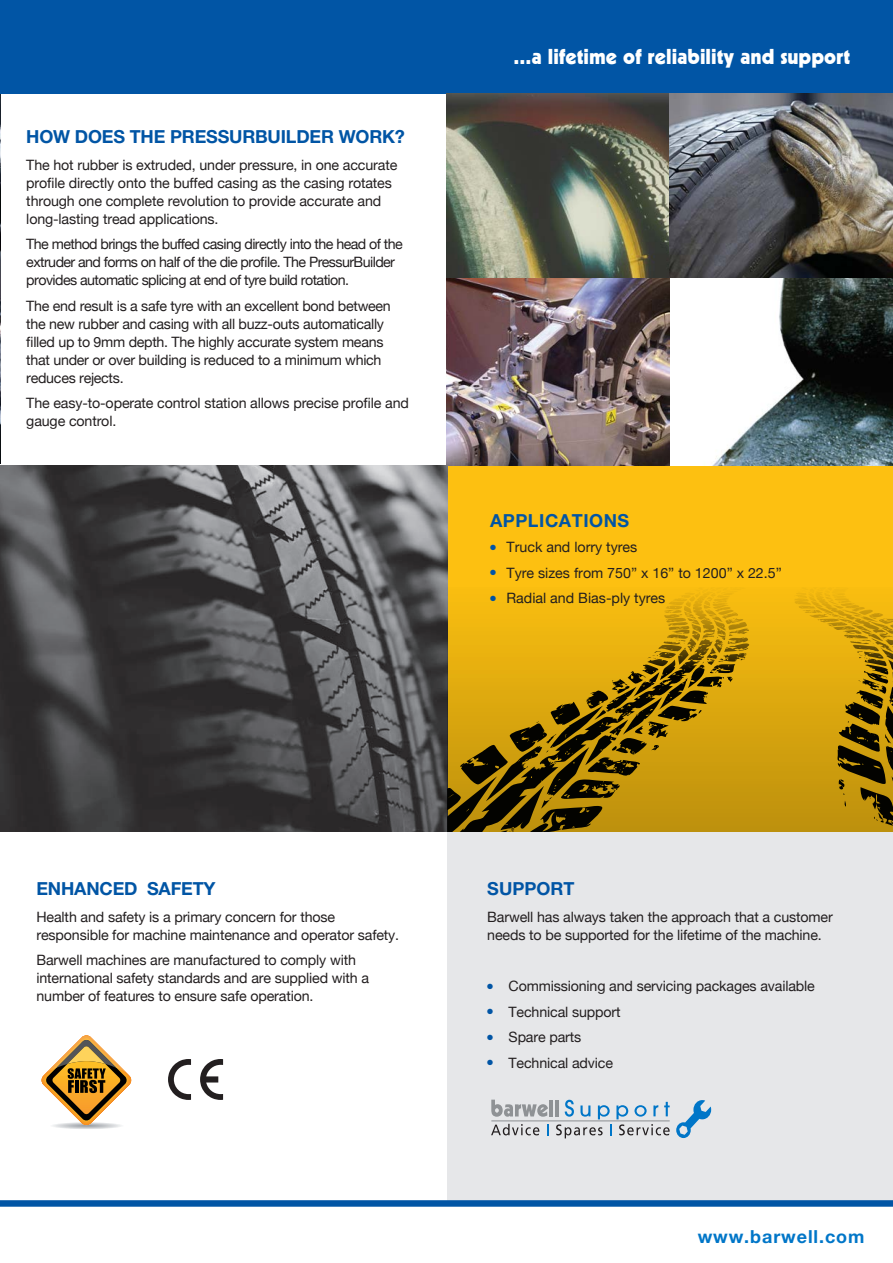
<style>
.page{position:relative;width:893px;height:1263px;background:#fff}
.page>*{position:absolute;margin:0;border:0;box-sizing:border-box;transform-origin:0 0}
.t1{font:21px "Geometric 231 BT Heavy C";color:#fff}
.t2{font:700 18px "Helvetica Neue";letter-spacing:-.01em;color:#0155a5}
.t3{font:700 18px "Helvetica Neue";letter-spacing:.05em;color:#0076c8}
.t4{font:700 18px "Helvetica Neue";letter-spacing:.03em;color:#0155a5}
.t5{font:14.25px/18px "Helvetica Neue";letter-spacing:-.01em;color:#231f20}
.t6{font:14.25px/18px "Helvetica Neue";letter-spacing:-.04em;color:#231f20}
</style>
<div class="page">
<div style="left:446px;top:465px;width:447px;height:367px;background:#fdc011"></div>
<div style="left:447px;top:832px;width:446px;height:368px;background:#e6e7e9"></div>
<img style="left:0;top:94px;width:1px;height:369px">
<div style="left:0;top:0;width:893px;height:94px;background:#0155a5"></div>
<div style="left:0;top:1200px;width:893px;height:6px;background:#0155a5"></div>
<img style="left:446px;top:94px;width:447px;height:371px">
<img style="left:0;top:465px;width:447px;height:367px">
<svg style="left:41px;top:1035px;width:90px;height:94px"></svg>
<svg style="left:168px;top:1059px;width:23px;height:41px"></svg>
<svg style="left:200px;top:1059px;width:23px;height:41px"></svg>
<svg style="left:491px;top:1100px;width:57px;height:17px"></svg>
<hr style="left:549px;top:1100px;width:4px;height:16px;background:#8f9295">
<hr style="left:555px;top:1100px;width:4px;height:16px;background:#8f9295">
<hr style="left:491px;top:1120px;width:179px;height:1px;background:#8f9295">
<svg style="left:491px;top:1124px;width:48px;height:11px"></svg>
<svg style="left:676px;top:1100px;width:35px;height:38px"></svg>
<svg style="left:556px;top:1100px;width:114px;height:38px"></svg>
<svg style="left:447px;top:587px;width:444px;height:245px"></svg>
<img style="left:558px;top:600px;width:106px;height:102px">
<img style="left:664px;top:588px;width:227px;height:50px">
<img style="left:637px;top:639px;width:18px;height:25px">
<img style="left:447px;top:776px;width:155px;height:56px">
<img style="left:501px;top:810px;width:43px;height:20px">
<img style="left:860px;top:810px;width:33px;height:16px">
<svg style="left:874px;top:812px;width:9px;height:11px"></svg>
<img style="left:447px;top:788px;width:446px;height:22px">
<img style="left:486px;top:746px;width:407px;height:55px">
<img style="left:561px;top:796px;width:59px;height:3px">
<img style="left:547px;top:754px;width:297px;height:42px">
<img style="left:460px;top:745px;width:48px;height:39px">
<img style="left:615px;top:765px;width:271px;height:19px">
<img style="left:588px;top:765px;width:52px;height:11px">
<img style="left:554px;top:754px;width:339px;height:11px">
<img style="left:546px;top:748px;width:347px;height:6px">
<img style="left:510px;top:723px;width:37px;height:29px">
<img style="left:839px;top:751px;width:41px;height:1px">
<img style="left:612px;top:748px;width:281px;height:3px">
<img style="left:892px;top:736px;width:1px;height:12px">
<img style="left:546px;top:725px;width:346px;height:23px">
<img style="left:648px;top:736px;width:21px;height:2px">
<img style="left:609px;top:725px;width:284px;height:11px">
<img style="left:613px;top:721px;width:280px;height:14px">
<img style="left:851px;top:721px;width:29px;height:4px">
<img style="left:536px;top:702px;width:315px;height:23px">
<img style="left:551px;top:706px;width:342px;height:15px">
<img style="left:606px;top:687px;width:287px;height:25px">
<img style="left:659px;top:708px;width:234px;height:1px">
<img style="left:586px;top:690px;width:307px;height:18px">
<img style="left:587px;top:690px;width:306px;height:14px">
<img style="left:625px;top:690px;width:261px;height:7px">
<img style="left:612px;top:664px;width:281px;height:26px">
<img style="left:625px;top:677px;width:268px;height:10px">
<img style="left:628px;top:671px;width:265px;height:13px">
<img style="left:641px;top:659px;width:252px;height:21px">
<img style="left:642px;top:665px;width:16px;height:9px">
<img style="left:710px;top:673px;width:183px;height:1px">
<img style="left:704px;top:666px;width:189px;height:7px">
<img style="left:647px;top:659px;width:21px;height:7px">
<img style="left:678px;top:659px;width:215px;height:7px">
<img style="left:882px;top:659px;width:11px;height:5px">
<img style="left:719px;top:659px;width:26px;height:2px">
<img style="left:647px;top:652px;width:236px;height:7px">
<img style="left:652px;top:652px;width:241px;height:6px">
<img style="left:710px;top:652px;width:13px;height:1px">
<img style="left:655px;top:638px;width:238px;height:14px">
<img style="left:724px;top:651px;width:133px;height:1px">
<img style="left:658px;top:645px;width:225px;height:6px">
<img style="left:694px;top:644px;width:199px;height:4px">
<img style="left:663px;top:641px;width:65px;height:3px">
<img style="left:728px;top:641px;width:165px;height:3px">
<img style="left:692px;top:634px;width:201px;height:7px">
<img style="left:667px;top:634px;width:21px;height:5px">
<img style="left:717px;top:635px;width:176px;height:3px">
<img style="left:713px;top:634px;width:175px;height:2px">
<img style="left:878px;top:634px;width:15px;height:1px">
<img style="left:672px;top:630px;width:221px;height:4px">
<img style="left:815px;top:592px;width:69px;height:41px">
<svg style="left:691px;top:630px;width:10px;height:3px"></svg>
<img style="left:843px;top:630px;width:50px;height:2px">
<img style="left:669px;top:625px;width:224px;height:5px">
<img style="left:827px;top:625px;width:20px;height:1px">
<img style="left:667px;top:622px;width:21px;height:4px">
<img style="left:687px;top:618px;width:206px;height:7px">
<img style="left:879px;top:618px;width:14px;height:6px">
<svg style="left:731px;top:622px;width:12px;height:1px"></svg>
<img style="left:666px;top:618px;width:211px;height:4px">
<img style="left:689px;top:618px;width:23px;height:1px">
<img style="left:712px;top:618px;width:150px;height:1px">
<img style="left:666px;top:613px;width:217px;height:5px">
<img style="left:684px;top:615px;width:156px;height:2px">
<img style="left:853px;top:611px;width:6px;height:4px">
<img style="left:859px;top:610px;width:14px;height:5px">
<img style="left:664px;top:606px;width:189px;height:9px">
<img style="left:802px;top:611px;width:20px;height:2px">
<img style="left:664px;top:610px;width:68px;height:3px">
<img style="left:705px;top:607px;width:163px;height:4px">
<img style="left:666px;top:606px;width:38px;height:3px">
<img style="left:704px;top:605px;width:155px;height:4px">
<img style="left:686px;top:600px;width:124px;height:7px">
<img style="left:730px;top:605px;width:125px;height:1px">
<img style="left:669px;top:601px;width:188px;height:4px">
<img style="left:730px;top:601px;width:80px;height:4px">
<img style="left:808px;top:596px;width:43px;height:7px">
<img style="left:672px;top:596px;width:23px;height:5px">
<img style="left:794px;top:600px;width:14px;height:1px">
<img style="left:676px;top:597px;width:173px;height:3px">
<img style="left:678px;top:595px;width:17px;height:3px">
<img style="left:695px;top:595px;width:115px;height:3px">
<img style="left:699px;top:595px;width:111px;height:1px">
<img style="left:684px;top:592px;width:126px;height:3px">
<img style="left:730px;top:592px;width:80px;height:2px">
<img style="left:730px;top:590px;width:117px;height:2px">
<img style="left:730px;top:590px;width:80px;height:1px">
<img style="left:695px;top:587px;width:152px;height:3px">
<img style="left:730px;top:588px;width:119px;height:1px">
<img style="left:730px;top:587px;width:119px;height:1px">
<svg style="left:702px;top:587px;width:28px;height:19px"></svg>
<svg style="left:810px;top:587px;width:35px;height:20px"></svg>
<p class="t2" style="left:26px;top:125px;width:380px">HOW DOES THE PRESSURBUILDER WORK?</p>
<p class="t5" style="left:26px;top:155px;width:373px">The hot rubber is extruded, under pressure, in one accurate profile directly onto the buffed casing as the casing rotates through one complete revolution to provide accurate and long-lasting tread applications.</p>
<p class="t6" style="left:26px;top:235px;width:378px">The method brings the buffed casing directly into the head of the extruder and forms on half of the die profile. The PressurBuilder provides automatic splicing at end of tyre build rotation.</p>
<p class="t5" style="left:26px;top:296px;width:366px">The end result is a safe tyre with an excellent bond between the new rubber and casing with all buzz-outs automatically filled up to 9mm depth. The highly accurate system means that under or over building is reduced to a minimum which reduces rejects.</p>
<p class="t5" style="left:26px;top:394px;width:384px">The easy-to-operate control station allows precise profile and gauge control.</p>
<p class="t1" style="left:513px;top:43px;width:338px">...a lifetime of reliability and support</p>
<p class="t4" style="left:490px;top:509px;width:141px">APPLICATIONS</p>
<p class="t5" style="left:490px;top:538px;width:149px"><sup>●</sup> Truck and lorry tyres</p>
<p class="t5" style="left:490px;top:563px;width:293px"><sup>●</sup> Tyre sizes from 750” x 16” to 1200” x 22.5”</p>
<p class="t5" style="left:490px;top:589px;width:177px"><sup>●</sup> Radial and Bias-ply tyres</p>
<p class="t2" style="left:36px;top:878px;width:181px">ENHANCED SAFETY</p>
<p class="t5" style="left:36px;top:908px;width:364px">Health and safety is a primary concern for those responsible for machine maintenance and operator safety.</p>
<p class="t5" style="left:36px;top:951px;width:334px">Barwell machines are manufactured to comply with international safety standards and are supplied with a number of features to ensure safe operation.</p>
<p class="t2" style="left:487px;top:878px;width:89px">SUPPORT</p>
<p class="t5" style="left:487px;top:908px;width:347px">Barwell has always taken the approach that a customer needs to be supported for the lifetime of the machine.</p>
<p class="t5" style="left:487px;top:977px;width:329px"><sup>●</sup> Commissioning and servicing packages available</p>
<p class="t5" style="left:487px;top:1002px;width:135px"><sup>●</sup> Technical support</p>
<p class="t5" style="left:487px;top:1028px;width:95px"><sup>●</sup> Spare parts</p>
<p class="t5" style="left:487px;top:1053px;width:127px"><sup>●</sup> Technical advice</p>
<p class="t3" style="left:698px;top:1225px;width:168px">www.barwell.com</p>
</div>
